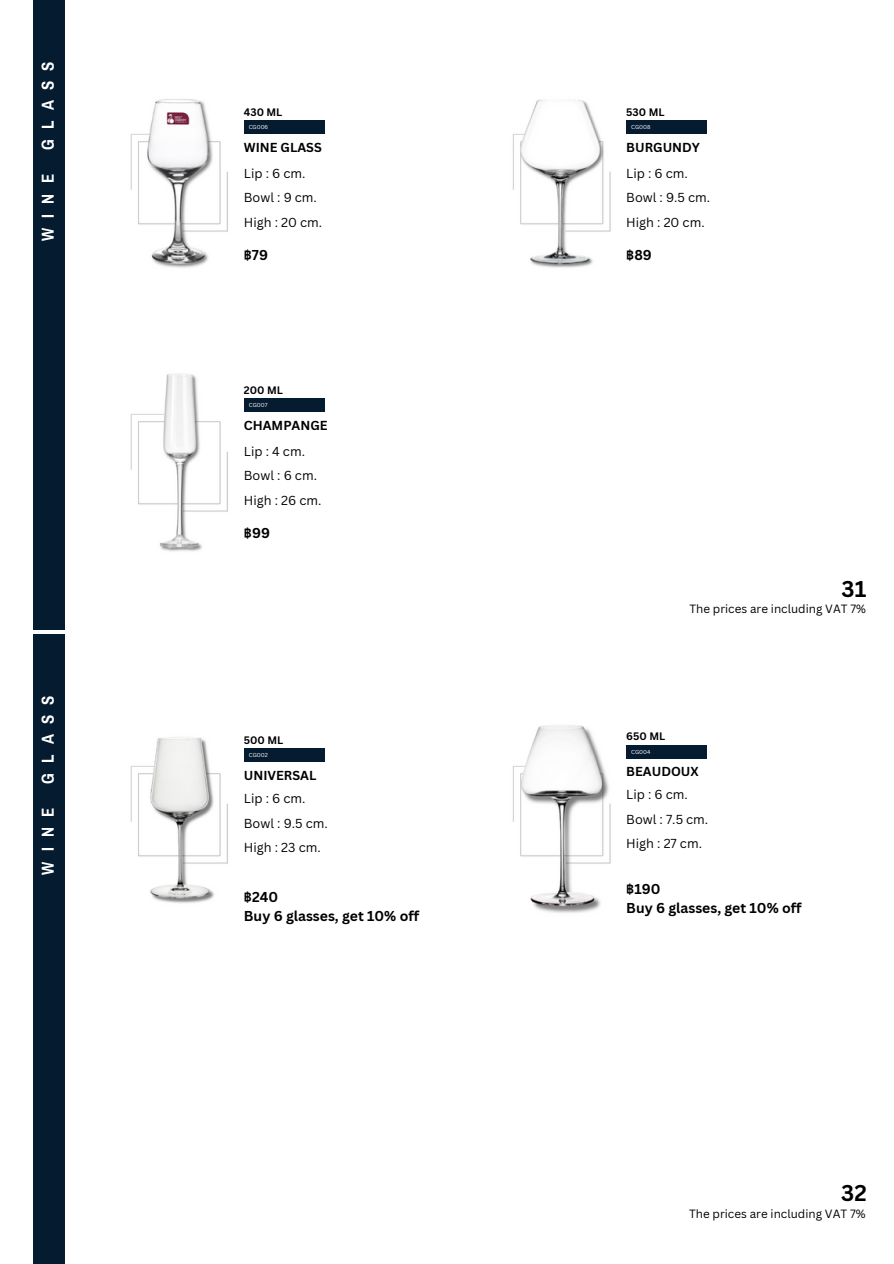
<style>
.page{position:relative;width:894px;height:1264px;background:#fff}
.page>*{position:absolute;margin:0;border:0;box-sizing:border-box;transform-origin:0 0}
.t1{font:700 22.2px "Canva Sans";color:#000}
.t2{font:700 16.95px "Archivo Narrow";letter-spacing:.6em;color:#fff}
.t3{font:700 13.95px/19px "Canva Sans";color:#000}
.t4{font:12.75px/24.6px "Canva Sans";color:#000}
.t5{font:700 12.75px "Canva Sans";color:#000}
.t6{font:11.55px "Canva Sans";color:#000}
.t7{font:700 10.5px "Canva Sans";color:#000}
.t8{font:5.55px "Canva Sans";color:#fff}
.s1{font-family:"Noto Sans Thai"}
</style>
<div class="page">
<img style="left:64px;top:694px;width:164px;height:240px">
<img style="left:513px;top:725px;width:168px;height:188px">
<img style="left:64px;top:63px;width:235px;height:240px">
<img style="left:64px;top:342px;width:235px;height:240px">
<div style="left:33px;top:0;width:31px;height:629px;background:#041b30"></div>
<div style="left:244px;top:748px;width:80px;height:14px;background:#041b30"></div>
<div style="left:626px;top:745px;width:80px;height:13px;background:#041b30"></div>
<div style="left:33px;top:634px;width:31px;height:629px;background:#041b30"></div>
<div style="left:244px;top:121px;width:80px;height:13px;background:#041b30"></div>
<img style="left:513px;top:100px;width:168px;height:168px">
<div style="left:626px;top:121px;width:80px;height:13px;background:#041b30"></div>
<div style="left:244px;top:398px;width:80px;height:13px;background:#041b30"></div>
<h1 class="t2" style="left:39px;top:150px;width:90px;rotate:-90deg">GLASS</h1>
<h1 class="t2" style="left:39px;top:241px;width:68px;rotate:-90deg">WINE</h1>
<p class="t2" style="left:39px;top:784px;width:90px;rotate:-90deg">GLASS</p>
<p class="t2" style="left:39px;top:874px;width:68px;rotate:-90deg">WINE</p>
<h4 class="t7" style="left:244px;top:105px;width:40px">430 ML</h4>
<h5 class="t8" style="left:248px;top:123px;width:21px">CG006</h5>
<p class="t5" style="left:244px;top:138px;width:79px">WINE GLASS</p>
<h3 class="t4" style="left:244px;top:160px;width:80px">Lip : 6 cm.<br>Bowl : 9 cm.<br>High : 20 cm.</h3>
<h2 class="t3" style="left:244px;top:245px;width:26px"><span class="s1">฿</span>79</h2>
<p class="t7" style="left:244px;top:382px;width:40px">200 ML</p>
<h5 class="t8" style="left:249px;top:401px;width:20px">CG007</h5>
<h5 class="t5" style="left:244px;top:416px;width:85px">CHAMPANGE</h5>
<h2 class="t4" style="left:244px;top:438px;width:79px">Lip : 4 cm.<br>Bowl : 6 cm.<br>High : 26 cm.</h2>
<p class="t3" style="left:244px;top:523px;width:28px"><span class="s1">฿</span>99</p>
<h3 class="t7" style="left:244px;top:732px;width:41px">500 ML</h3>
<p class="t8" style="left:249px;top:751px;width:21px">CG002</p>
<h2 class="t5" style="left:244px;top:766px;width:74px">UNIVERSAL</h2>
<h4 class="t4" style="left:244px;top:785px;width:85px">Lip : 6 cm.<br>Bowl : 9.5 cm.<br>High : 23 cm.</h4>
<p class="t3" style="left:244px;top:887px;width:177px"><span class="s1">฿</span>240<br>Buy 6 glasses, get 10% off</p>
<p class="t7" style="left:626px;top:105px;width:40px">530 ML</p>
<p class="t8" style="left:631px;top:123px;width:21px">CG008</p>
<h6 class="t5" style="left:626px;top:138px;width:75px">BURGUNDY</h6>
<p class="t4" style="left:626px;top:160px;width:85px">Lip : 6 cm.<br>Bowl : 9.5 cm.<br>High : 20 cm.</p>
<h1 class="t3" style="left:626px;top:245px;width:27px"><span class="s1">฿</span>89</h1>
<h5 class="t1" style="left:841px;top:573px;width:26px">31</h5>
<p class="t6" style="left:689px;top:601px;width:178px">The prices are including VAT 7%</p>
<h4 class="t7" style="left:626px;top:729px;width:40px">650 ML</h4>
<h5 class="t8" style="left:631px;top:747px;width:21px">CG004</h5>
<p class="t5" style="left:626px;top:762px;width:74px">BEAUDOUX</p>
<h2 class="t4" style="left:626px;top:782px;width:83px">Lip : 6 cm.<br>Bowl : 7.5 cm.<br>High : 27 cm.</h2>
<h3 class="t3" style="left:626px;top:879px;width:177px"><span class="s1">฿</span>190<br>Buy 6 glasses, get 10% off</h3>
<h4 class="t1" style="left:841px;top:1177px;width:27px">32</h4>
<h2 class="t6" style="left:688px;top:1205px;width:178px">The prices are including VAT 7%</h2>
</div>
